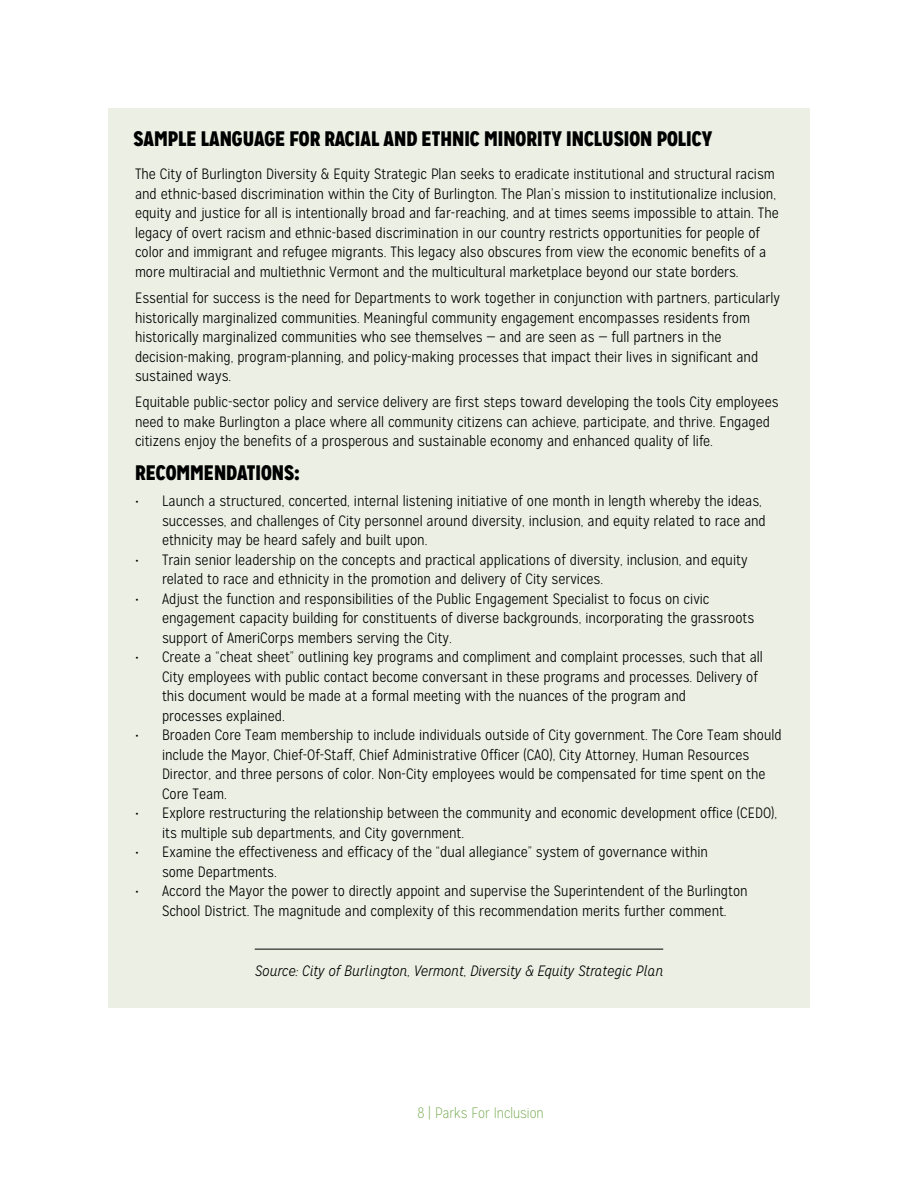
<style>
.page{position:relative;width:918px;height:1188px;background:#fff}
.page>*{position:absolute;margin:0;border:0;box-sizing:border-box;transform-origin:0 0}
.t1{font:900 21px "Mission Gothic";color:#000}
.t2{font:300 15px/19.5px "Mission Gothic";color:#000}
.t3{font:italic 300 15px "Mission Gothic";color:#000}
.t4{font:100 15px "Mission Gothic";color:#6aa342}
</style>
<div class="page">
<div style="left:108px;top:108px;width:702px;height:899px;background:#ecf0e4"></div>
<hr style="left:255px;top:949px;width:408px;height:1px;background:#000">
<h1 class="t1" style="left:134px;top:125px;width:580px">SAMPLE LANGUAGE FOR RACIAL AND ETHNIC MINORITY INCLUSION POLICY</h1>
<p class="t2" style="left:135px;top:165px;width:645px">The City of Burlington Diversity &amp; Equity Strategic Plan seeks to eradicate institutional and structural racism and ethnic-based discrimination within the City of Burlington. The Plan’s mission to institutionalize inclusion, equity and justice for all is intentionally broad and far-reaching, and at times seems impossible to attain. The legacy of overt racism and ethnic-based discrimination in our country restricts opportunities for people of color and immigrant and refugee migrants. This legacy also obscures from view the economic benefits of a more multiracial and multiethnic Vermont and the multicultural marketplace beyond our state borders.</p>
<p class="t2" style="left:135px;top:288px;width:647px">Essential for success is the need for Departments to work together in conjunction with partners, particularly historically marginalized communities. Meaningful community engagement encompasses residents from historically marginalized communities who see themselves — and are seen as — full partners in the decision-making, program-planning, and policy-making processes that impact their lives in significant and sustained ways.</p>
<p class="t2" style="left:135px;top:393px;width:645px">Equitable public-sector policy and service delivery are first steps toward developing the tools City employees need to make Burlington a place where all community citizens can achieve, participate, and thrive. Engaged citizens enjoy the benefits of a prosperous and sustainable economy and enhanced quality of life.</p>
<h1 class="t1" style="left:135px;top:459px;width:166px">RECOMMENDATIONS:</h1>
<p class="t2" style="left:162px;top:492px;width:605px;text-indent:-27px">• Launch a structured, concerted, internal listening initiative of one month in length whereby the ideas, successes, and challenges of City personnel around diversity, inclusion, and equity related to race and ethnicity may be heard safely and built upon.</p>
<p class="t2" style="left:162px;top:550px;width:587px;text-indent:-27px">• Train senior leadership on the concepts and practical applications of diversity, inclusion, and equity related to race and ethnicity in the promotion and delivery of City services.</p>
<p class="t2" style="left:162px;top:589px;width:594px;text-indent:-27px">• Adjust the function and responsibilities of the Public Engagement Specialist to focus on civic engagement capacity building for constituents of diverse backgrounds, incorporating the grassroots support of AmeriCorps members serving the City.</p>
<p class="t2" style="left:162px;top:648px;width:602px;text-indent:-27px">• Create a “cheat sheet” outlining key programs and compliment and complaint processes, such that all City employees with public contact become conversant in these programs and processes. Delivery of this document would be made at a formal meeting with the nuances of the program and<br>processes explained.</p>
<p class="t2" style="left:162px;top:726px;width:621px;text-indent:-27px">• Broaden Core Team membership to include individuals outside of City government. The Core Team should include the Mayor, Chief-Of-Staff, Chief Administrative Officer (CAO), City Attorney, Human Resources Director, and three persons of color. Non-City employees would be compensated for time spent on the Core Team.</p>
<p class="t2" style="left:162px;top:804px;width:617px;text-indent:-27px">• Explore restructuring the relationship between the community and economic development office (CEDO), its multiple sub departments, and City government.</p>
<p class="t2" style="left:162px;top:843px;width:548px;text-indent:-27px">• Examine the effectiveness and efficacy of the “dual allegiance” system of governance within some Departments.</p>
<p class="t2" style="left:135px;top:882px;width:614px;text-align:center">• Accord the Mayor the power to directly appoint and supervise the Superintendent of the Burlington<br>School District. The magnitude and complexity of this recommendation merits further comment.</p>
<p class="t3" style="left:255px;top:963px;width:410px">Source: City of Burlington, Vermont, Diversity &amp; Equity Strategic Plan</p>
<p class="t4" style="left:417px;top:1104px;width:128px">8 | Parks For Inclusion</p>
</div>
